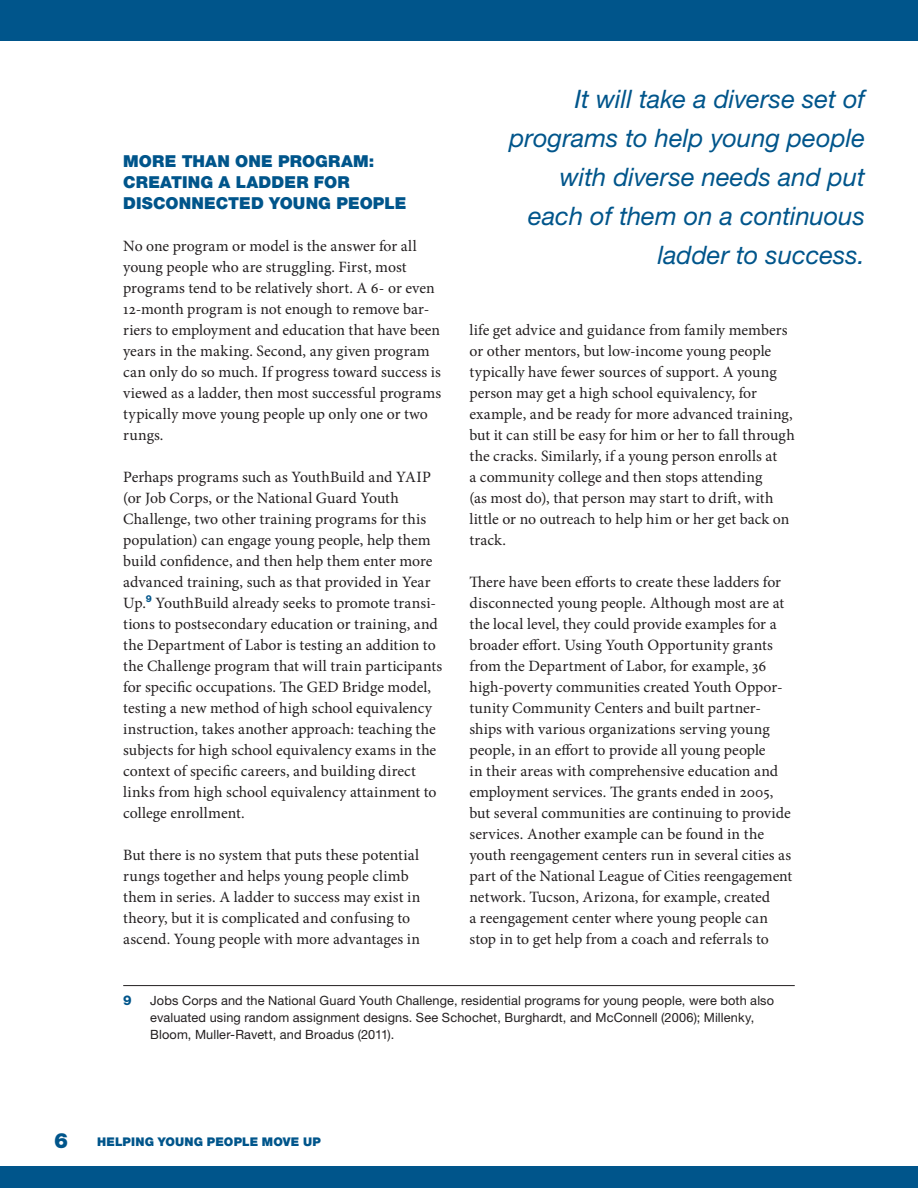
<style>
.page{position:relative;width:918px;height:1188px;background:#fff}
.page>*{position:absolute;margin:0;border:0;box-sizing:border-box;transform-origin:0 0}
.Pull_Quote{font:italic 25.5px/39px "Helvetica Neue LT Std";color:#00558b;text-align:right}
.t1{font:900 21px "Helvetica Neue LT Std";color:#00558b}
.Subhead_A{font:900 16.5px/21px "Helvetica Neue LT Std";letter-spacing:.005em;color:#00558b}
.Body_Text{font:15.75px/21px "Minion Pro";color:#231f20}
.Footnotes{font:800 13.5px "Helvetica Neue LT Std";color:#00558b}
.Footnotes-2{font:12.75px/17.2px "Helvetica Neue LT Std";letter-spacing:.01em;color:#231f20}
.t2{font:900 12px "Helvetica Neue LT Std";letter-spacing:.015em;color:#00558b}
</style>
<div class="page">
<div style="left:0;top:1166px;width:918px;height:22px;background:#00558b"></div>
<div style="left:0;top:0;width:918px;height:40px;background:#00558b"></div>
<hr style="left:123px;top:985px;width:672px;height:1px;background:#231f20">
<p class="Subhead_A" style="left:123px;top:150px;width:285px">MORE THAN ONE PROGRAM:<br>CREATING A LADDER FOR<br>DISCONNECTED YOUNG PEOPLE</p>
<p class="Body_Text" style="left:123px;top:235px;width:320px">No one program or model is the answer for all young people who are struggling. First, most programs tend to be relatively short. A 6- or even 12-month program is not enough to remove bar&shy;riers to employment and education that have been years in the making. Second, any given program can only do so much. If progress toward success is viewed as a ladder, then most successful programs typically move young people up only one or two rungs.</p>
<p class="Body_Text" style="left:123px;top:466px;width:320px">Perhaps programs such as YouthBuild and YAIP (or Job Corps, or the National Guard Youth Challenge, two other training programs for this population) can engage young people, help them build confidence, and then help them enter more advanced training, such as that provided in Year Up.<sup>9</sup> YouthBuild already seeks to promote transi&shy;tions to postsecondary education or training, and the Department of Labor is testing an addition to the Challenge program that will train participants for specific occupations. The GED Bridge model, testing a new method of high school equivalency instruction, takes another approach: teaching the subjects for high school equivalency exams in the context of specific careers, and building direct links from high school equivalency attainment to college enrollment.</p>
<p class="Body_Text" style="left:123px;top:844px;width:299px">But there is no system that puts these potential rungs together and helps young people climb them in series. A ladder to success may exist in theory, but it is complicated and confusing to ascend. Young people with more advantages in</p>
<p class="Pull_Quote" style="left:510px;top:79px;width:357px">It will take a diverse set of programs to help young people with diverse needs and put each of them on a continuous ladder to success.</p>
<p class="Body_Text" style="left:470px;top:319px;width:327px">life get advice and guidance from family members or other mentors, but low-income young people typically have fewer sources of support. A young person may get a high school equivalency, for example, and be ready for more advanced training, but it can still be easy for him or her to fall through the cracks. Similarly, if a young person enrolls at<br>a community college and then stops attending<br>(as most do), that person may start to drift, with little or no outreach to help him or her get back on track.</p>
<p class="Body_Text" style="left:470px;top:571px;width:324px">There have been efforts to create these ladders for disconnected young people. Although most are at the local level, they could provide examples for a broader effort. Using Youth Opportunity grants from the Department of Labor, for example, 36 high-poverty communities created Youth Oppor&shy;tunity Community Centers and built partner&shy;ships with various organizations serving young people, in an effort to provide all young people<br>in their areas with comprehensive education and employment services. The grants ended in 2005, but several communities are continuing to provide services. Another example can be found in the youth reengagement centers run in several cities as part of the National League of Cities reengagement network. Tucson, Arizona, for example, created<br>a reengagement center where young people can stop in to get help from a coach and referrals to</p>
<p class="Footnotes" style="left:123px;top:992px;width:10px">9</p>
<p class="Footnotes-2" style="left:150px;top:992px;width:625px">Jobs Corps and the National Guard Youth Challenge, residential programs for young people, were both also evaluated using random assignment designs. See Schochet, Burghardt, and McConnell (2006); Millenky,<br>Bloom, Muller-Ravett, and Broadus (2011).</p>
<h2 class="t1" style="left:54px;top:1128px;width:16px">6</h2>
<p class="t2" style="left:97px;top:1134px;width:225px">HELPING YOUNG PEOPLE MOVE UP</p>
</div>
